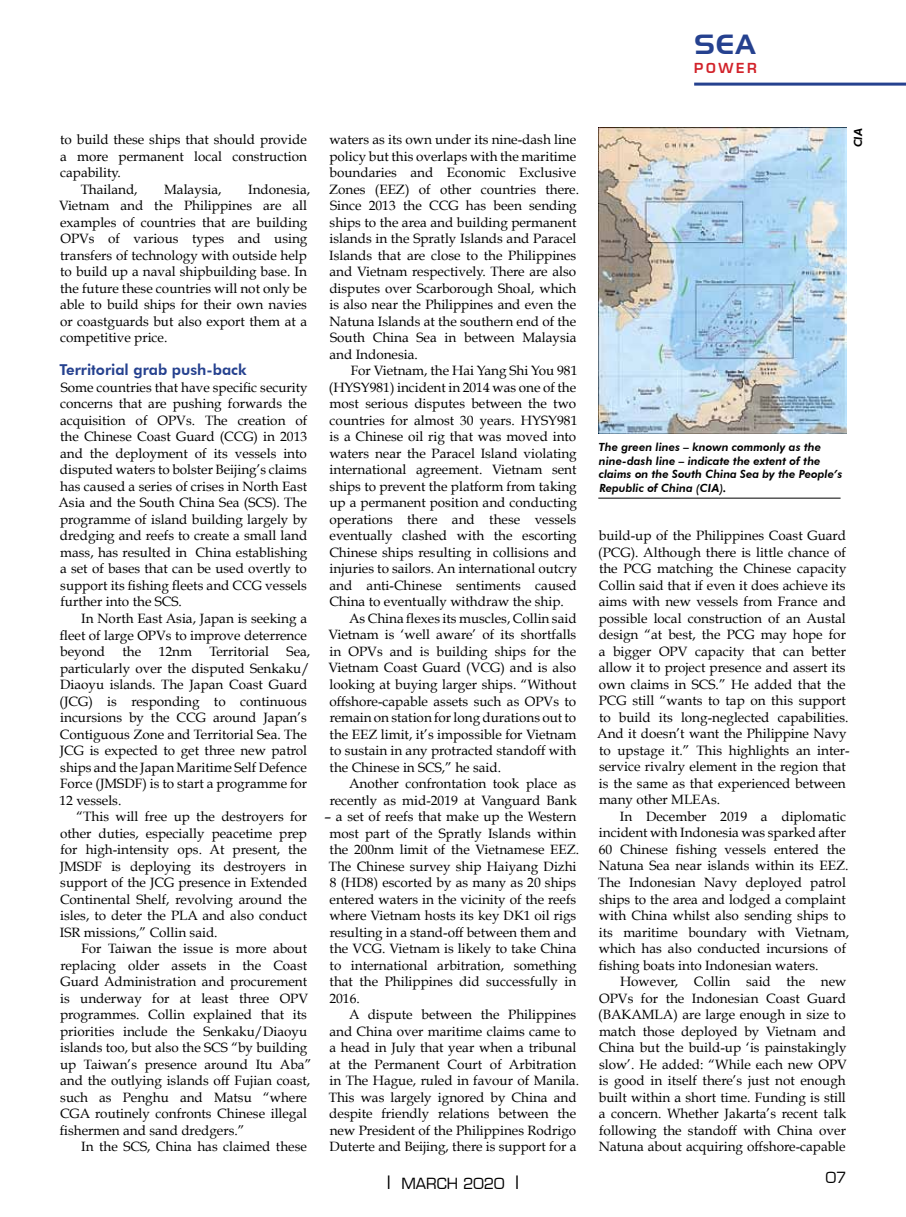
<style>
.page{position:relative;width:906px;height:1217px;background:#fff}
.page>*{position:absolute;margin:0;border:0;box-sizing:border-box;transform-origin:0 0}
.t1{font:27px "Handel Gothic BT";color:#25418f}
.t2{font:800 15px "Futura BT";color:#25418f}
.t3{font:15px "Euromode Plain";color:#000}
.t4{font:13.5px/16.5px "Book Antiqua";color:#000}
.t5{font:13.5px "Square 721 Dm Normal";letter-spacing:.2em;color:#d2222a}
.t6{font:italic 800 11.25px/13.5px "Futura BT";color:#000}
.s1{font-size:18px}
</style>
<div class="page">
<hr style="left:694px;top:83px;width:212px;height:3px;background:#25418f">
<img style="left:598px;top:128px;width:248px;height:305px">
<hr style="left:598px;top:497px;width:242px;height:1px;background:#000">
<h1 class="t1" style="left:694px;top:27px;width:62px">SEA</h1>
<p class="t5" style="left:694px;top:60px;width:64px">POWER</p>
<p class="t4" style="left:60px;top:131px;width:248px">to build these ships that should provide</p>
<p class="t4" style="left:60px;top:148px;width:248px">a more permanent local construction</p>
<p class="t4" style="left:60px;top:164px;width:62px">capability.</p>
<p class="t4" style="left:81px;top:181px;width:58px">Thailand,</p>
<p class="t4" style="left:164px;top:181px;width:59px">Malaysia,</p>
<p class="t4" style="left:59px;top:181px;width:253px;text-indent:189px">Indonesia, Vietnam and the Philippines are all examples of countries that are building OPVs of various types and using transfers of technology with outside help to build up a naval shipbuilding base. In the future these countries will not only be able to build ships for their own navies or coastguards but also export them at a competitive price.</p>
<p class="t2" style="left:60px;top:361px;width:188px">Territorial grab push-back</p>
<p class="t4" style="left:58px;top:379px;width:251px;text-align:justify">Some countries that have specific security concerns that are pushing forwards the acquisition of OPVs. The creation of the Chinese Coast Guard (CCG) in 2013 and the deployment of its vessels into disputed waters to bolster Beijing’s claims has caused a series of crises in North East Asia and the South China Sea (SCS). The programme of island building largely by dredging and reefs to create a small land mass, has resulted in China establishing a set of bases that can be used overtly to support its fishing fleets and CCG vessels further into the SCS.</p>
<p class="t4" style="left:60px;top:610px;width:249px;text-align:justify;text-indent:21px">In North East Asia, Japan is seeking a fleet of large OPVs to improve deterrence beyond</p>
<p class="t4" style="left:123px;top:643px;width:20px">the</p>
<p class="t4" style="left:159px;top:643px;width:35px">12nm</p>
<p class="t4" style="left:209px;top:643px;width:61px">Territorial</p>
<p class="t4" style="left:59px;top:643px;width:252px;text-indent:227px">Sea, particularly over the disputed Senkaku/<br>Diaoyu islands. The Japan Coast Guard (JCG) is responding to continuous incursions by the CCG around Japan’s<br>Contiguous Zone and Territorial Sea. The<br>JCG is expected to get three new patrol ships and the Japan Maritime Self Defence<br>Force (JMSDF) is to start a programme for<br>12 vessels.</p>
<p class="t4" style="left:60px;top:808px;width:249px;text-align:justify;text-indent:17px">“This will free up the destroyers for other duties, especially peacetime prep for high-intensity ops. At present, the JMSDF is deploying its destroyers in support of the JCG presence in Extended Continental Shelf, revolving around the isles, to deter the PLA and also conduct ISR missions,” Collin said.</p>
<p class="t4" style="left:60px;top:940px;width:253px;text-indent:21px">For Taiwan the issue is more about replacing older assets in the Coast Guard Administration and procurement is underway for at least three OPV programmes. Collin explained that its priorities include the Senkaku/Diaoyu islands too, but also the SCS “by building up Taiwan’s presence around Itu Aba” and the outlying islands off Fujian coast, such as Penghu and Matsu “where CGA routinely confronts Chinese illegal fishermen and sand dredgers.”</p>
<p class="t4" style="left:81px;top:1138px;width:227px">In the SCS, China has claimed these</p>
<p class="t4" style="left:329px;top:131px;width:248px">waters as its own under its nine-dash line</p>
<p class="t6" style="left:851px;top:147px;width:21px;rotate:-90deg">CIA</p>
<p class="t4" style="left:329px;top:148px;width:251px">policy but this overlaps with the maritime boundaries and Economic Exclusive Zones (EEZ) of other countries there.<br>Since 2013 the CCG has been sending ships to the area and building permanent islands in the Spratly Islands and Paracel Islands that are close to the Philippines and Vietnam respectively. There are also disputes over Scarborough Shoal, which is also near the Philippines and even the Natuna Islands at the southern end of the South China Sea in between Malaysia and Indonesia.</p>
<p class="t4" style="left:329px;top:362px;width:250px;text-align:justify;text-indent:22px">For Vietnam, the Hai Yang Shi You 981 (HYSY981) incident in 2014 was one of the most serious disputes between the two countries for almost 30 years. HYSY981 is a Chinese oil rig that was moved into waters near the Paracel Island violating international agreement. Vietnam sent ships to prevent the platform from taking up a permanent position and conducting operations there and these vessels eventually clashed with the escorting Chinese ships resulting in collisions and injuries to sailors. An international outcry and anti-Chinese sentiments caused China to eventually withdraw the ship.</p>
<p class="t4" style="left:328px;top:610px;width:250px;text-align:justify;text-indent:21px">As China flexes its muscles, Collin said Vietnam is ‘well aware’ of its shortfalls in OPVs and is building ships for the Vietnam Coast Guard (VCG) and is also looking at buying larger ships. “Without offshore-capable assets such as OPVs to remain on station for long durations out to the EEZ limit, it’s impossible for Vietnam to sustain in any protracted standoff with the Chinese in SCS,” he said.</p>
<p class="t4" style="left:330px;top:775px;width:249px;text-align:right">Another confrontation took place as recently as mid-2019 at Vanguard Bank</p>
<p class="t4" style="left:329px;top:808px;width:252px;text-indent:-4px">– a set of reefs that make up the Western most part of the Spratly Islands within the 200nm limit of the Vietnamese EEZ.<br>The Chinese survey ship Haiyang Dizhi 8 (HD8) escorted by as many as 20 ships entered waters in the vicinity of the reefs where Vietnam hosts its key DK1 oil rigs resulting in a stand-off between them and the VCG. Vietnam is likely to take China to international arbitration, something that the Philippines did successfully in 2016.</p>
<p class="t4" style="left:329px;top:1006px;width:252px;text-indent:20px">A dispute between the Philippines and China over maritime claims came to a head in July that year when a tribunal at the Permanent Court of Arbitration in The Hague, ruled in favour of Manila.<br>This was largely ignored by China and despite friendly relations between the new President of the Philippines Rodrigo Duterte and Beijing, there is support for a</p>
<p class="t6" style="left:598px;top:440px;width:245px">The green lines – known commonly as the nine-dash line – indicate the extent of the claims on the South China Sea by the People’s Republic of China (CIA).</p>
<p class="t4" style="left:597px;top:527px;width:254px">build-up of the Philippines Coast Guard (PCG). Although there is little chance of the PCG matching the Chinese capacity Collin said that if even it does achieve its aims with new vessels from France and possible local construction of an Austal design “at best, the PCG may hope for a bigger OPV capacity that can better allow it to project presence and assert its own claims in SCS.” He added that the PCG still “wants to tap on this support to build its long-neglected capabilities.<br>And it doesn’t want the Philippine Navy to upstage it.” This highlights an inter&shy;service rivalry element in the region that is the same as that experienced between many other MLEAs.</p>
<p class="t4" style="left:598px;top:808px;width:252px;text-indent:22px">In December 2019 a diplomatic incident with Indonesia was sparked after 60 Chinese fishing vessels entered the Natuna Sea near islands within its EEZ.<br>The Indonesian Navy deployed patrol ships to the area and lodged a complaint with China whilst also sending ships to its maritime boundary with Vietnam, which has also conducted incursions of fishing boats into Indonesian waters.</p>
<p class="t4" style="left:598px;top:972px;width:250px;text-align:justify;text-indent:22px">However, Collin said the new OPVs for the Indonesian Coast Guard (BAKAMLA) are large enough in size to match those deployed by Vietnam and China but the build-up ‘is painstakingly slow’. He added: “While each new OPV is good in itself there’s just not enough built within a short time. Funding is still a concern. Whether Jakarta’s recent talk following the standoff with China over Natuna about acquiring offshore-capable</p>
<p class="t3" style="left:386px;top:1174px;width:135px"><span class="s1">|</span> MARCH 2020 <span class="s1">|</span></p>
<p class="t3" style="left:825px;top:1168px;width:22px">07</p>
</div>
